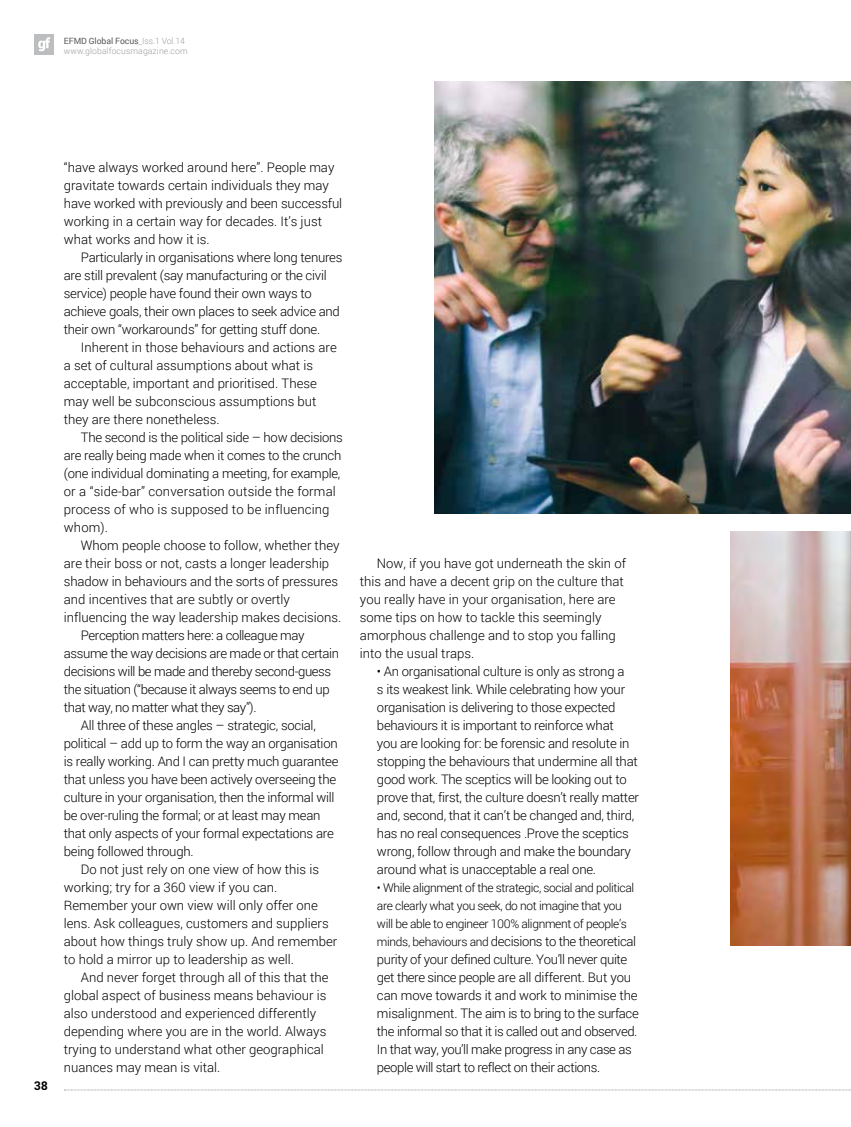
<style>
.page{position:relative;width:851px;height:1127px;background:#fff}
.page>*{position:absolute;margin:0;border:0;box-sizing:border-box;transform-origin:0 0}
.t1{font:300 13.2px/18px "Roboto";letter-spacing:-.02em;color:#000}
.t2{font:300 13.2px/18px "Roboto";color:#000}
.t3{font:300 12px/18px "Roboto";letter-spacing:-.03em;color:#000}
.t4{font:700 12px "Roboto Slab";color:#000}
.t5{font:300 8.7px/10.1px "Roboto";letter-spacing:.01em;color:#9c9e9f}
.s1{font-weight:400;color:#58585a}
.s2{font-size:12px}
</style>
<div class="page">
<svg style="left:64px;top:1089px;width:787px;height:1px"></svg>
<div style="left:34px;top:34px;width:20px;height:20px;background:#bbbdbe"></div>
<svg style="left:38px;top:37px;width:12px;height:14px"></svg>
<img style="left:434px;top:82px;width:416px;height:432px">
<img style="left:730px;top:532px;width:120px;height:414px">
<p class="t5" style="left:64px;top:35px;width:125px"><span class="s1">EFMD Global Focus</span>_Iss.1 Vol.14 www.globalfocusmagazine.com</p>
<p class="t4" style="left:34px;top:1077px;width:15px">38</p>
<p class="t2" style="left:64px;top:158px;width:280px">“have always worked around here”. People may gravitate towards certain individuals they may have worked with previously and been successful working in a certain way for decades. It’s just what works and how it is.</p>
<p class="t1" style="left:64px;top:248px;width:280px;text-indent:17px">Particularly in organisations where long tenures are still prevalent (say manufacturing or the civil service) people have found their own ways to achieve goals, their own places to seek advice and their own “workarounds” for getting stuff done.</p>
<p class="t2" style="left:64px;top:338px;width:274px;text-indent:17px">Inherent in those behaviours and actions are a set of cultural assumptions about what is acceptable, important and prioritised. These may well be subconscious assumptions but they are there nonetheless.</p>
<p class="t1" style="left:64px;top:428px;width:280px;text-indent:17px">The second is the political side – how decisions are really being made when it comes to the crunch (one individual dominating a meeting, for example, or a “side-bar” conversation outside the formal process of who is supposed to be influencing whom).</p>
<p class="t2" style="left:81px;top:536px;width:260px">Whom people choose to follow, whether they</p>
<p class="t2" style="left:64px;top:554px;width:267px">are their boss or not, casts a longer leadership</p>
<p class="t1" style="left:64px;top:572px;width:276px">shadow in behaviours and the sorts of pressures</p>
<p class="t2" style="left:64px;top:590px;width:228px">and incentives that are subtly or overtly</p>
<p class="t2" style="left:64px;top:608px;width:279px">influencing the way leadership makes decisions.</p>
<p class="t1" style="left:81px;top:626px;width:225px">Perception matters here: a colleague may</p>
<p class="t1" style="left:64px;top:643px;width:277px">assume the way decisions are made or that certain</p>
<p class="t1" style="left:64px;top:661px;width:269px">decisions will be made and thereby second-guess</p>
<p class="t1" style="left:64px;top:679px;width:267px">the situation (“because it always seems to end up</p>
<p class="t1" style="left:64px;top:697px;width:194px">that way, no matter what they say”).</p>
<p class="t1" style="left:81px;top:715px;width:236px">All three of these angles – strategic, social,</p>
<p class="t1" style="left:64px;top:733px;width:275px">political – add up to form the way an organisation</p>
<p class="t1" style="left:64px;top:751px;width:276px">is really working. And I can pretty much guarantee</p>
<p class="t1" style="left:64px;top:769px;width:274px">that unless you have been actively overseeing the</p>
<p class="t1" style="left:64px;top:787px;width:272px">culture in your organisation, then the informal will</p>
<p class="t1" style="left:64px;top:805px;width:258px">be over-ruling the formal; or at least may mean</p>
<p class="t1" style="left:64px;top:823px;width:271px">that only aspects of your formal expectations are</p>
<p class="t1" style="left:64px;top:841px;width:131px">being followed through.</p>
<p class="t2" style="left:81px;top:859px;width:240px">Do not just rely on one view of how this is</p>
<p class="t2" style="left:64px;top:877px;width:215px">working; try for a 360 view if you can.</p>
<p class="t2" style="left:64px;top:895px;width:255px">Remember your own view will only offer one</p>
<p class="t2" style="left:64px;top:913px;width:266px">lens. Ask colleagues, customers and suppliers</p>
<p class="t2" style="left:64px;top:931px;width:275px">about how things truly show up. And remember</p>
<p class="t2" style="left:64px;top:949px;width:231px">to hold a mirror up to leadership as well.</p>
<p class="t2" style="left:81px;top:967px;width:249px">And never forget through all of this that the</p>
<p class="t2" style="left:64px;top:985px;width:264px">global aspect of business means behaviour is</p>
<p class="t2" style="left:64px;top:1003px;width:254px">also understood and experienced differently</p>
<p class="t2" style="left:64px;top:1021px;width:264px">depending where you are in the world. Always</p>
<p class="t2" style="left:64px;top:1039px;width:261px">trying to understand what other geographical</p>
<p class="t2" style="left:64px;top:1057px;width:158px">nuances may mean is vital.</p>
<p class="t2" style="left:360px;top:553px;width:267px;text-indent:17px">Now, if you have got underneath the skin of this and have a decent grip on the culture that you really have in your organisation, here are some tips on how to tackle this seemingly amorphous challenge and to stop you falling into the usual traps.</p>
<p class="t1" style="left:377px;top:661px;width:263px">• An organisational culture is only as strong a<br>s its weakest link. While celebrating how your organisation is delivering to those expected behaviours it is important to reinforce what<br>you are looking for: be forensic and resolute in stopping the behaviours that undermine all that good work. The sceptics will be looking out to prove that, first, the culture doesn’t really matter and, second, that it can’t be changed and, third, has no real consequences .Prove the sceptics wrong, follow through and make the boundary around what is unacceptable a real one.</p>
<p class="t3" style="left:377px;top:878px;width:259px">• While alignment of the strategic, social and political are clearly what you seek, do not imagine that you will be able to engineer 100% alignment of people’s</p>
<p class="t1" style="left:377px;top:932px;width:263px"><span class="s2">minds, behaviours and</span> decisions to the theoretical purity of your defined culture. You’ll never quite get there since people are all different. But you can move towards it and work to minimise the misalignment. The aim is to bring to the surface the informal so that it is called out and observed.<br>In that way, you’ll make progress in any case as people will start to reflect on their actions.</p>
</div>
